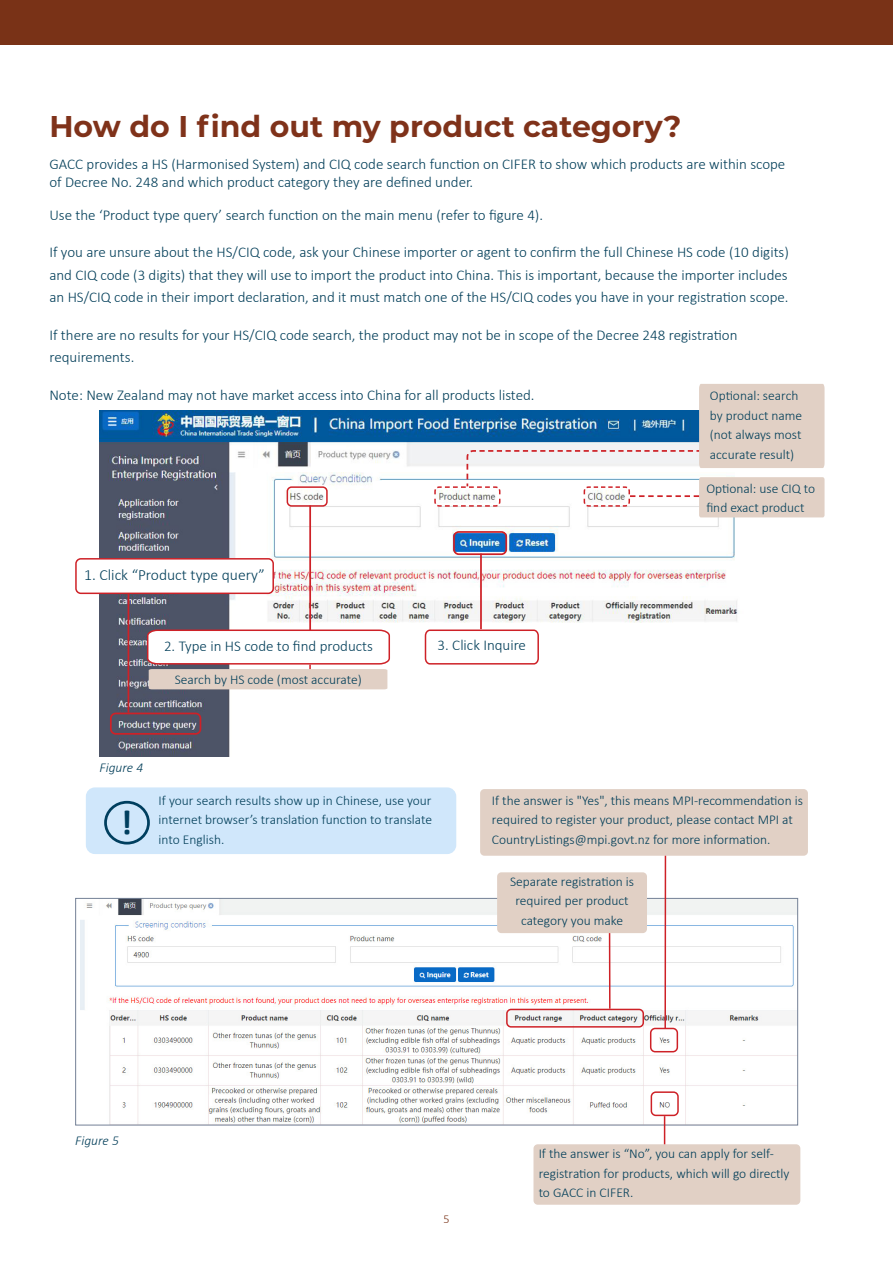
<style>
.page{position:relative;width:893px;height:1263px;background:#fff}
.page>*{position:absolute;margin:0;border:0;box-sizing:border-box;transform-origin:0 0}
.t1{font:700 34.95px "Calibri";color:#003f5f}
.t2{font:700 30px "Montserrat";color:#7f321a}
.t3{font:300 15.6px "Calibri";color:#003d58}
.t4{font:300 15px/22.5px "Calibri";color:#003d58}
.t5{font:300 13.5px/19.5px "Calibri";color:#003d58}
.t6{font:italic 300 13.5px "Calibri";color:#003d58}
.t7{font:300 12px "Calibri";color:#793217}
</style>
<div class="page">
<div style="left:0;top:0;width:893px;height:45px;background:#793217"></div>
<img style="left:99px;top:411px;width:663px;height:345px">
<img style="left:81px;top:900px;width:715px;height:223px">
<div style="left:75px;top:898px;width:723px;height:227px;border:1px solid #748196"></div>
<div style="left:650px;top:1028px;width:28px;height:24px;border:2px solid #ce2127;border-radius:4px"></div>
<div style="left:497px;top:872px;width:150px;height:61px;background:#e1d0c5;border-radius:4px"></div>
<div style="left:110px;top:713px;width:91px;height:22px;border:2px solid #ce2127;border-radius:5px"></div>
<div style="left:453px;top:531px;width:54px;height:24px;border:2px solid #ce2127;border-radius:5px"></div>
<hr style="left:309px;top:505px;width:2px;height:126px;background:#ce2127">
<div style="left:76px;top:559px;width:197px;height:34px;background:#fff;border-radius:5px"></div>
<div style="left:75px;top:558px;width:199px;height:36px;border:2px solid #ce2127;border-radius:5px"></div>
<svg style="left:424px;top:629px;width:116px;height:36px"></svg>
<div style="left:480px;top:789px;width:328px;height:67px;background:#e1d0c5;border-radius:4px"></div>
<div style="left:533px;top:1144px;width:267px;height:61px;background:#e1d0c5;border-radius:4px"></div>
<div style="left:86px;top:787px;width:370px;height:67px;background:#d0e7fb;border-radius:9px"></div>
<div style="left:104px;top:801px;width:46px;height:43px;border:3px solid #003f5f;border-radius:50%"></div>
<div style="left:651px;top:1091px;width:28px;height:25px;border:2px solid #ce2127;border-radius:4px"></div>
<svg style="left:664px;top:1116px;width:1px;height:28px"></svg>
<div style="left:506px;top:1009px;width:138px;height:18px;border:2px solid #ce2127;border-radius:4px"></div>
<hr style="left:609px;top:933px;width:2px;height:76px;background:#ce2127">
<svg style="left:146px;top:629px;width:245px;height:60px"></svg>
<hr style="left:664px;top:856px;width:2px;height:173px;background:#ce2127">
<div style="left:699px;top:477px;width:125px;height:40px;background:#e1d0c5;border-radius:2px"></div>
<hr style="left:128px;top:594px;width:1px;height:119px;background:#ce2127">
<hr style="left:480px;top:554px;width:2px;height:75px;background:#ce2127">
<div style="left:287px;top:486px;width:41px;height:21px;border:2px solid #ce2127;border-radius:4px"></div>
<svg style="left:434px;top:384px;width:390px;height:123px"></svg>
<h2 class="t2" style="left:49px;top:105px;width:634px">How do I find out my product category?</h2>
<p class="t4" style="left:49px;top:154px;width:737px;line-height:18px">GACC provides a HS (Harmonised System) and CIQ code search function on CIFER to show which products are within scope of Decree No. 248 and which product category they are defined under.</p>
<p class="t4" style="left:49px;top:203px;width:495px">Use the ‘Product type query’ search function on the main menu (refer to figure 4).</p>
<p class="t4" style="left:49px;top:241px;width:741px;text-align:justify">If you are unsure about the HS/CIQ code, ask your Chinese importer or agent to confirm the full Chinese HS code (10 digits) and CIQ code (3 digits) that they will use to import the product into China. This is important, because the importer includes an HS/CIQ code in their import declaration, and it must match one of the HS/CIQ codes you have in your registration scope.</p>
<p class="t4" style="left:49px;top:323px;width:690px">If there are no results for your HS/CIQ code search, the product may not be in scope of the Decree 248 registration requirements.</p>
<p class="t4" style="left:49px;top:383px;width:487px">Note: New Zealand may not have market access into China for all products listed.</p>
<p class="t5" style="left:710px;top:386px;width:94px">Optional: search by product name (not always most accurate result)</p>
<p class="t3" style="left:84px;top:565px;width:182px">1. Click “Product type query”</p>
<p class="t4" style="left:164px;top:635px;width:210px">2. Type in HS code to find products</p>
<p class="t4" style="left:438px;top:633px;width:90px">3. Click Inquire</p>
<p class="t6" style="left:100px;top:759px;width:45px">Figure 4</p>
<p class="t5" style="left:175px;top:670px;width:189px">Search by HS code (most accurate)</p>
<p class="t5" style="left:706px;top:478px;width:110px">Optional: use CIQ to find exact product</p>
<h1 class="t1" style="left:121px;top:797px;width:13px">!</h1>
<p class="t5" style="left:159px;top:790px;width:275px;text-align:justify">If your search results show up in Chinese, use your internet browser’s translation function to translate into English.</p>
<p class="t5" style="left:492px;top:790px;width:313px">If the answer is "Yes", this means MPI-recommendation is required to register your product, please contact MPI at<br>CountryListings@mpi.govt.nz for more information.</p>
<p class="t5" style="left:510px;top:871px;width:125px;text-align:center">Separate registration is required per product category you make</p>
<p class="t6" style="left:75px;top:1132px;width:45px">Figure 5</p>
<p class="t7" style="left:443px;top:1211px;width:8px">5</p>
<p class="t5" style="left:539px;top:1144px;width:252px">If the answer is “No”, you can apply for self&shy;registration for products, which will go directly to GACC in CIFER.</p>
</div>
